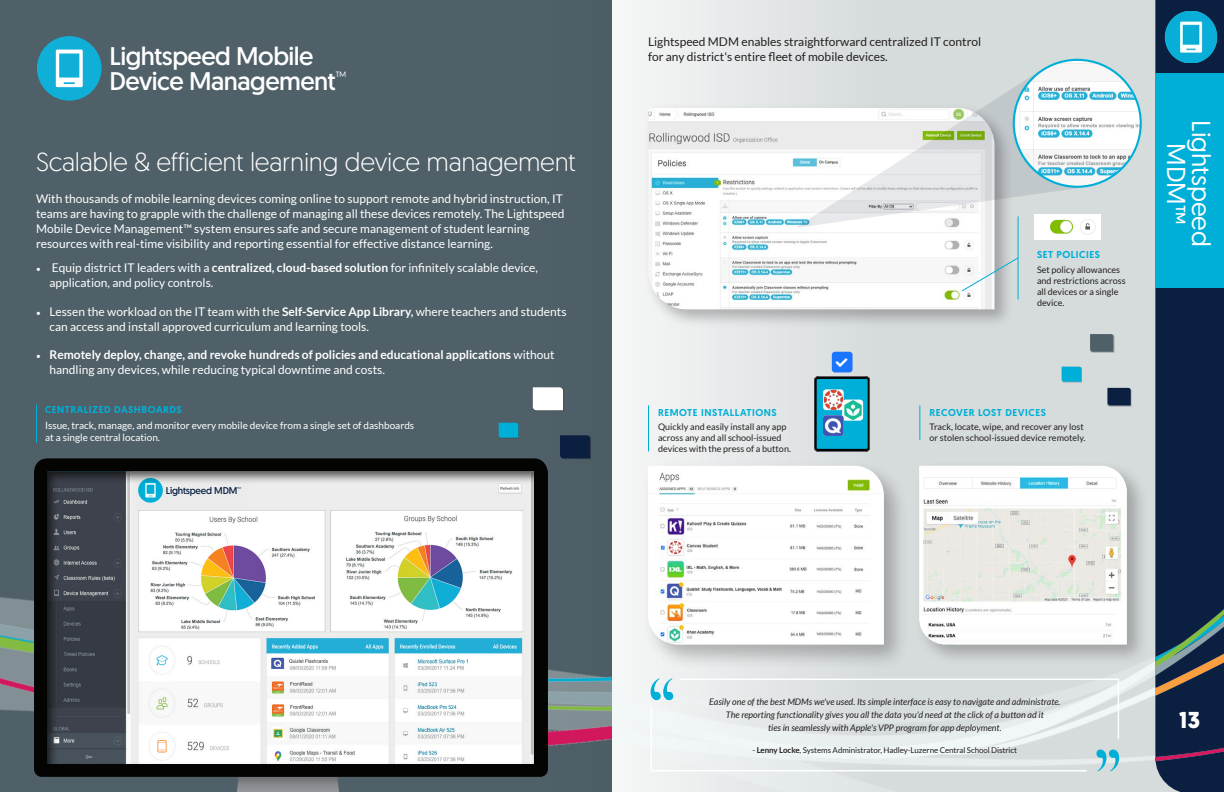
<style>
.page{position:relative;width:1224px;height:792px;background:#fff}
.page>*{position:absolute;margin:0;border:0;box-sizing:border-box;transform-origin:0 0}
.t1{font:300 26px "Geomanist";letter-spacing:-.01em;color:#fff}
.Paragraph_Style_1{font:26px "Geomanist";color:#fff}
.t2{font:25.5px/25.1px "Geomanist";letter-spacing:-.02em;color:#fff}
.t3{font:700 23px "Geomanist";color:#fff}
.t4{font:12px/15px "Lato";color:#fff}
.t5{font:700 12px/15px "Lato";color:#fff}
.t6{font:12px/15px "Lato";color:#231f20}
.t7{font:10px/12px "Lato";color:#fff}
.t8{font:500 10px "Geomanist";letter-spacing:.05em;color:#00afd7}
.t9{font:9.8px "Geomanist";letter-spacing:-.02em;color:#041e42}
.t10{font:9px/11px "Lato";color:#231f20}
.t11{font:italic 9px/13px "Lato";color:#231f20;text-align:center}
.t12{font:8px "Lato";letter-spacing:-.01em;color:#231f20}
.s1{font-family:"Minion Pro"}
.s2{font-weight:700}
.s3{font-family:"Minion Pro";font-weight:400}
.s4{font-weight:400}
</style>
<div class="page">
<svg style="left:629px;top:0;width:526px;height:410px;background:#dce1e2"></svg>
<div style="left:1155px;top:0;width:69px;height:792px;background:#0b1f41"></div>
<div style="left:1155px;top:73px;width:69px;height:215px;background:#00afd7"></div>
<img style="left:1165px;top:11px;width:53px;height:52px">
<div style="left:0;top:0;width:612px;height:792px;background:#4f6068"></div>
<img style="left:0;top:410px;width:1155px;height:382px">
<img style="left:1155px;top:427px;width:69px;height:351px">
<div style="left:644px;top:103px;width:370px;height:226px;background:#231f20;opacity:.3"></div>
<img style="left:648px;top:108px;width:347px;height:201px">
<div style="left:642px;top:460px;width:268px;height:210px;background:#231f20;opacity:.3"></div>
<img style="left:648px;top:466px;width:236px;height:178px">
<div style="left:914px;top:461px;width:235px;height:206px;background:#231f20;opacity:.3"></div>
<img style="left:919px;top:466px;width:208px;height:178px">
<hr style="left:1018px;top:216px;width:1px;height:83px;background:#00afd7">
<svg style="left:961px;top:257px;width:58px;height:35px"></svg>
<svg style="left:814px;top:376px;width:56px;height:76px;background:#0a8fad"></svg>
<img style="left:823px;top:389px;width:21px;height:21px">
<img style="left:842px;top:400px;width:21px;height:20px">
<img style="left:823px;top:415px;width:21px;height:21px">
<div style="left:832px;top:352px;width:21px;height:20px;background:#1b75ff;border-radius:3px"></div>
<svg style="left:796px;top:65px;width:283px;height:164px"></svg>
<img style="left:1014px;top:60px;width:127px;height:127px;border-radius:63px">
<svg style="left:237px;top:777px;width:102px;height:15px;background:#828588"></svg>
<div style="left:34px;top:458px;width:514px;height:319px;background:#040503"></div>
<div style="left:47px;top:471px;width:488px;height:294px;background:#231f20;opacity:.75"></div>
<img style="left:1035px;top:214px;width:66px;height:26px">
<hr style="left:648px;top:405px;width:1px;height:46px;background:#00afd7">
<hr style="left:919px;top:405px;width:1px;height:35px;background:#00afd7">
<svg style="left:650px;top:678px;width:470px;height:94px"></svg>
<div style="left:37px;top:36px;width:65px;height:65px;background:#10afd8;border-radius:50%"></div>
<svg style="left:56px;top:50px;width:27px;height:37px"></svg>
<div style="left:533px;top:387px;width:31px;height:24px;background:#231f20;opacity:.3"></div>
<svg style="left:533px;top:387px;width:30px;height:23px"></svg>
<div style="left:1090px;top:334px;width:24px;height:19px;background:#231f20;opacity:.3"></div>
<svg style="left:1090px;top:334px;width:23px;height:18px"></svg>
<div style="left:560px;top:435px;width:31px;height:25px;background:#231f20;opacity:.3"></div>
<svg style="left:560px;top:435px;width:30px;height:23px"></svg>
<div style="left:1107px;top:388px;width:25px;height:18px;background:#231f20;opacity:.3"></div>
<svg style="left:1108px;top:388px;width:23px;height:18px"></svg>
<div style="left:499px;top:423px;width:20px;height:16px;background:#231f20;opacity:.3"></div>
<svg style="left:499px;top:423px;width:19px;height:15px"></svg>
<div style="left:1061px;top:367px;width:21px;height:16px;background:#231f20;opacity:.3"></div>
<svg style="left:1062px;top:367px;width:19px;height:15px"></svg>
<hr style="left:36px;top:405px;width:1px;height:38px;background:#00afd7">
<p class="t2" style="left:109px;top:43px;width:238px">Lightspeed Mobile<br>Device Management<sup>™</sup></p>
<p class="t1" style="left:36px;top:145px;width:541px">Scalable &amp; efficient learning device management</p>
<p class="t4" style="left:36px;top:191px;width:530px">With thousands of mobile learning devices coming online to support remote and hybrid instruction, IT teams are having to grapple with the challenge of managing all these devices remotely. The Lightspeed Mobile Device Management™ system ensures safe and secure management of student learning resources with real-time visibility and reporting essential for effective distance learning.</p>
<p class="t4" style="left:50px;top:260px;width:490px;text-indent:-14px"><span class="s1">•</span> Equip district IT leaders with a <span class="s2">centralized, cloud-based solution</span> for infinitely scalable device, application, and policy controls.</p>
<p class="t4" style="left:50px;top:304px;width:519px;text-indent:-14px"><span class="s1">•</span> Lessen the workload on the IT team with the <span class="s2">Self-Service App Library,</span> where teachers and students can access and install approved curriculum and learning tools.</p>
<p class="t5" style="left:50px;top:347px;width:507px;text-indent:-14px"><span class="s3">•</span> Remotely deploy, change, and revoke hundreds of policies and educational applications <span class="s4">without handling any devices, while reducing typical downtime and costs.</span></p>
<p class="t8" style="left:45px;top:403px;width:138px">CENTRALIZED DASHBOARDS</p>
<p class="t7" style="left:45px;top:419px;width:371px">Issue, track, manage, and monitor every mobile device from a single set of dashboards at a single central location.</p>
<p class="t9" style="left:166px;top:484px;width:77px">Lightspeed MDM<sup>™</sup></p>
<p class="t6" style="left:648px;top:34px;width:335px">Lightspeed MDM enables straightforward centralized IT control for any district's entire fleet of mobile devices.</p>
<p class="t8" style="left:1037px;top:248px;width:64px">SET POLICIES</p>
<p class="t10" style="left:1037px;top:264px;width:90px">Set policy allowances and restrictions across all devices or a single device.</p>
<p class="t8" style="left:658px;top:405px;width:120px">REMOTE INSTALLATIONS</p>
<p class="t10" style="left:658px;top:421px;width:134px">Quickly and easily install any app across any and all school-issued devices with the press of a button.</p>
<p class="t8" style="left:930px;top:405px;width:118px">RECOVER LOST DEVICES</p>
<p class="t10" style="left:930px;top:421px;width:157px">Track, locate, wipe, and recover any lost or stolen school-issued device remotely.</p>
<p class="Paragraph_Style_1" style="left:1218px;top:120px;width:129px;rotate:90deg">Lightspeed</p>
<p class="Paragraph_Style_1" style="left:1193px;top:143px;width:82px;rotate:90deg">MDM™</p>
<p class="t11" style="left:709px;top:695px;width:353px">Easily one of the best MDMs we've used. Its simple interface is easy to navigate and administrate.<br>The reporting functionality gives you all the data you'd need at the click of a button ad it<br>ties in seamlessly with Apple's VPP program for app deployment.</p>
<p class="t12" style="left:753px;top:745px;width:266px">- <span class="s2">Lenny Locke</span>, Systems Administrator, Hadley-Luzerne Central School District</p>
<p class="t3" style="left:1179px;top:705px;width:22px">13</p>
</div>
